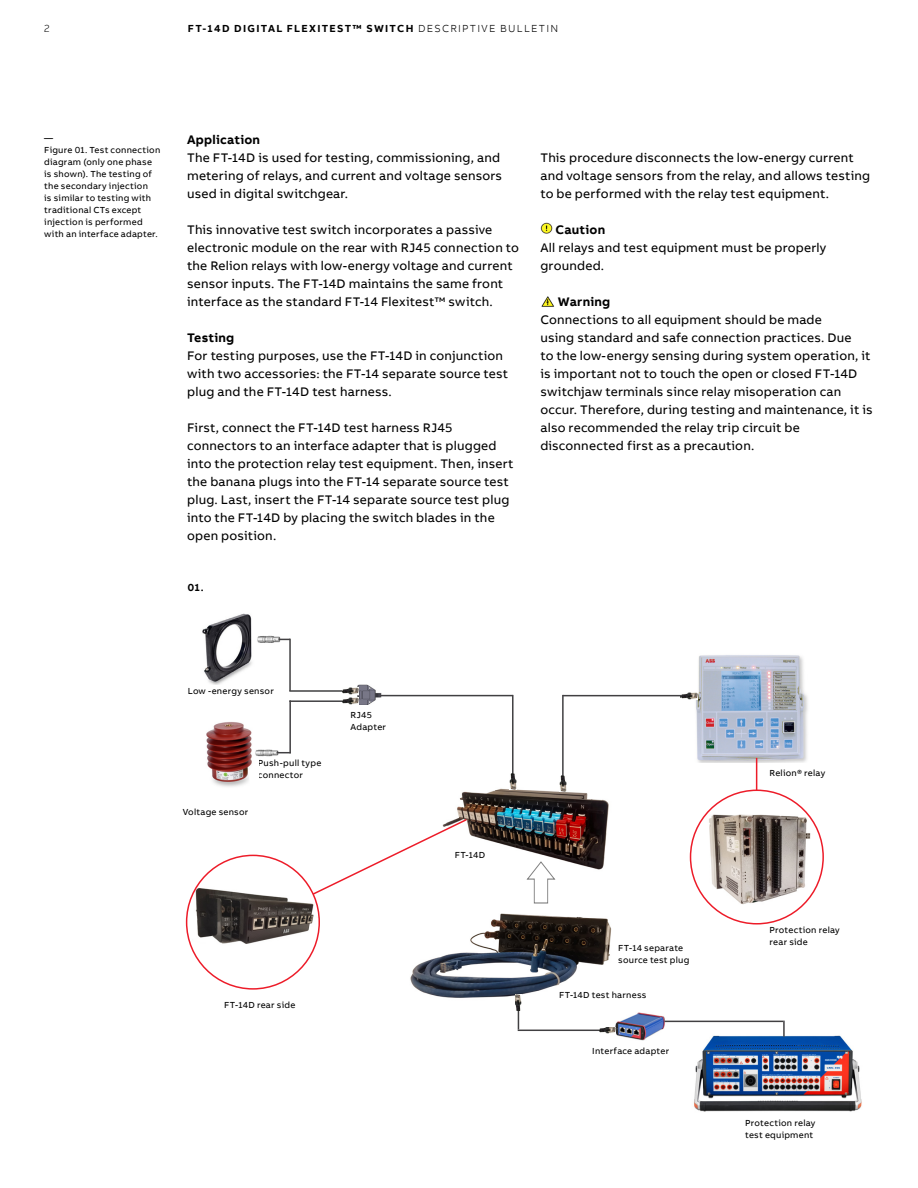
<style>
.page{position:relative;width:918px;height:1188px;background:#fff}
.page>*{position:absolute;margin:0;border:0;box-sizing:border-box;transform-origin:0 0}
.t1{font:12.75px/18px "AB Bvoice";letter-spacing:.015em;color:#000}
.t2{font:700 12.75px "AB Bvoice";letter-spacing:.02em;color:#000}
.t3{font:700 10.5px "AB Bvoice";letter-spacing:.125em;color:#000}
.t4{font:300 10.5px "AB Bvoice";color:#000}
.t5{font:9px/12px "AB Bvoice";letter-spacing:.025em;color:#000}
.s1{font-weight:300}
</style>
<div class="page">
<img style="left:457px;top:773px;width:152px;height:97px">
<img style="left:694px;top:1035px;width:168px;height:77px">
<img style="left:615px;top:1012px;width:55px;height:29px">
<img style="left:189px;top:875px;width:130px;height:100px">
<hr style="left:664px;top:1021px;width:119px;height:1px;background:#414042">
<svg style="left:783px;top:1021px;width:2px;height:16px"></svg>
<hr style="left:518px;top:1030px;width:90px;height:1px;background:#414042">
<hr style="left:518px;top:998px;width:1px;height:32px;background:#414042">
<hr style="left:289px;top:700px;width:2px;height:53px;background:#414042">
<img style="left:410px;top:903px;width:202px;height:95px">
<img style="left:600px;top:1027px;width:15px;height:7px">
<img style="left:515px;top:995px;width:7px;height:16px">
<svg style="left:311px;top:818px;width:157px;height:78px"></svg>
<img style="left:202px;top:613px;width:50px;height:71px">
<img style="left:206px;top:722px;width:46px;height:65px">
<img style="left:696px;top:655px;width:112px;height:108px">
<img style="left:691px;top:790px;width:132px;height:134px;border-radius:67px">
<img style="left:680px;top:692px;width:17px;height:7px">
<hr style="left:563px;top:695px;width:119px;height:1px;background:#414042">
<img style="left:560px;top:776px;width:7px;height:15px">
<hr style="left:562px;top:695px;width:2px;height:81px;background:#414042">
<hr style="left:756px;top:758px;width:1px;height:33px;background:#ed1c29">
<hr style="left:289px;top:690px;width:67px;height:2px;background:#414042">
<hr style="left:289px;top:700px;width:67px;height:2px;background:#414042">
<hr style="left:289px;top:639px;width:2px;height:52px;background:#414042">
<img style="left:257px;top:635px;width:24px;height:8px">
<img style="left:255px;top:749px;width:24px;height:8px">
<svg style="left:277px;top:752px;width:12px;height:1px"></svg>
<hr style="left:512px;top:695px;width:2px;height:81px;background:#414042">
<img style="left:510px;top:774px;width:6px;height:15px">
<img style="left:357px;top:684px;width:25px;height:21px">
<hr style="left:380px;top:695px;width:133px;height:1px;background:#414042">
<img style="left:343px;top:687px;width:15px;height:7px">
<img style="left:343px;top:697px;width:15px;height:7px">
<svg style="left:526px;top:860px;width:30px;height:43px"></svg>
<svg style="left:541px;top:222px;width:11px;height:11px"></svg>
<img style="left:541px;top:296px;width:13px;height:11px">
<p class="t4" style="left:44px;top:23px;width:7px">2</p>
<p class="t3" style="left:188px;top:22px;width:372px">FT-14D DIGITAL FLEXITEST™ SWITCH <span class="s1">DESCRIPTIVE BULLETIN</span></p>
<p class="t5" style="left:44px;top:132px;width:118px">—<br>Figure 01. Test connection diagram (only one phase is shown). The testing of the secondary injection<br>is similar to testing with traditional CTs except injection is performed with an interface adapter.</p>
<p class="t2" style="left:187px;top:131px;width:75px">Application</p>
<p class="t1" style="left:187px;top:148px;width:317px">The FT-14D is used for testing, commissioning, and metering of relays, and current and voltage sensors used in digital switchgear.</p>
<p class="t1" style="left:187px;top:220px;width:333px">This innovative test switch incorporates a passive electronic module on the rear with RJ45 connection to the Relion relays with low-energy voltage and current sensor inputs. The FT-14D maintains the same front interface as the standard FT-14 Flexitest™ switch.</p>
<p class="t2" style="left:187px;top:329px;width:49px">Testing</p>
<p class="t1" style="left:187px;top:346px;width:323px">For testing purposes, use the FT-14D in conjunction with two accessories: the FT-14 separate source test plug and the FT-14D test harness.</p>
<p class="t1" style="left:187px;top:418px;width:328px">First, connect the FT-14D test harness RJ45 connectors to an interface adapter that is plugged into the protection relay test equipment. Then, insert the banana plugs into the FT-14 separate source test plug. Last, insert the FT-14 separate source test plug into the FT-14D by placing the switch blades in the open position.</p>
<p class="t3" style="left:188px;top:581px;width:17px">01.</p>
<p class="t1" style="left:540px;top:148px;width:331px">This procedure disconnects the low-energy current and voltage sensors from the relay, and allows testing to be performed with the relay test equipment.</p>
<p class="t2" style="left:555px;top:221px;width:51px">Caution</p>
<p class="t1" style="left:540px;top:238px;width:287px">All relays and test equipment must be properly grounded.</p>
<p class="t2" style="left:558px;top:293px;width:54px">Warning</p>
<p class="t1" style="left:540px;top:310px;width:334px">Connections to all equipment should be made<br>using standard and safe connection practices. Due<br>to the low-energy sensing during system operation, it is important not to touch the open or closed FT-14D switchjaw terminals since relay misoperation can occur. Therefore, during testing and maintenance, it is also recommended the relay trip circuit be disconnected first as a precaution.</p>
<p class="t5" style="left:188px;top:685px;width:88px">Low -energy sensor</p>
<p class="t5" style="left:258px;top:757px;width:65px">Push-pull type connector</p>
<p class="t5" style="left:183px;top:806px;width:67px">Voltage sensor</p>
<p class="t5" style="left:351px;top:709px;width:37px">RJ45<br>Adapter</p>
<p class="t5" style="left:224px;top:999px;width:73px">FT-14D rear side</p>
<p class="t5" style="left:455px;top:849px;width:32px">FT-14D</p>
<p class="t5" style="left:770px;top:767px;width:57px">Relion® relay</p>
<p class="t5" style="left:618px;top:942px;width:73px">FT-14 separate source test plug</p>
<p class="t5" style="left:559px;top:989px;width:89px">FT-14D test harness</p>
<p class="t5" style="left:592px;top:1045px;width:78px">Interface adapter</p>
<p class="t5" style="left:770px;top:924px;width:72px">Protection relay rear side</p>
<p class="t5" style="left:745px;top:1117px;width:72px">Protection relay test equipment</p>
</div>
